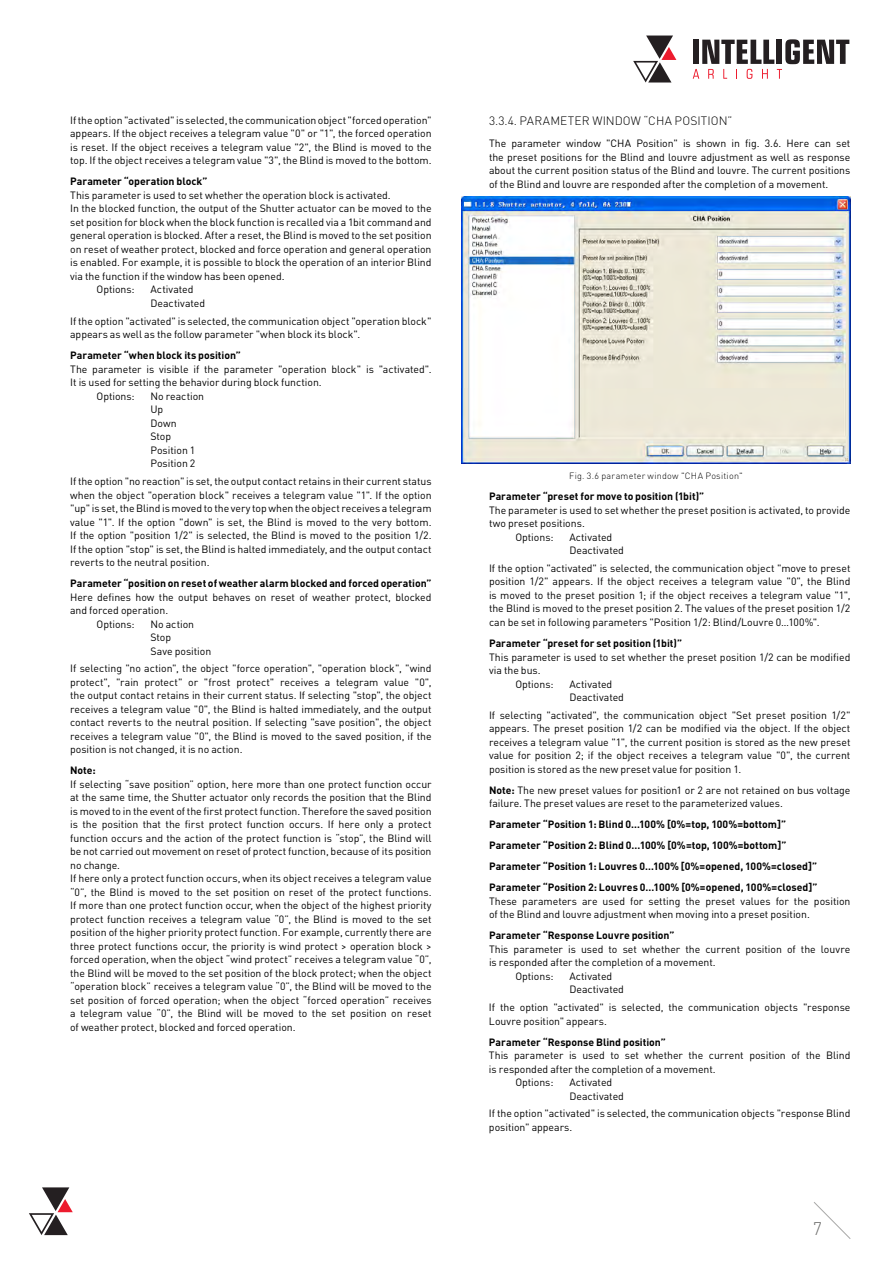
<style>
.page{position:relative;width:893px;height:1263px;background:#fff}
.page>*{position:absolute;margin:0;border:0;box-sizing:border-box;transform-origin:0 0}
.t1{font:300 18px "DIN Pro";color:#6b6b6a}
.t2{font:300 12px "DIN Pro";letter-spacing:.015em;color:#000}
.t3{font:10.5px/13.5px "DIN Pro";color:#000}
.t4{font:700 10.5px/21px "DIN Pro";color:#000}
.t5{font:300 9px "DIN Pro";letter-spacing:.03em;color:#000}
.s1{font-weight:700}
</style>
<div class="page">
<svg style="left:814px;top:1202px;width:37px;height:37px"></svg>
<svg style="left:693px;top:39px;width:156px;height:40px"></svg>
<svg style="left:633px;top:36px;width:43px;height:47px"></svg>
<svg style="left:29px;top:1187px;width:44px;height:48px"></svg>
<img style="left:461px;top:196px;width:389px;height:267px">
<p class="t3" style="left:70px;top:113px;width:363px;text-align:justify">If the option "activated" is selected, the communication object "forced operation" appears. If the object receives a telegram value "0" or "1", the forced operation is reset. If the object receives a telegram value "2", the Blind is moved to the top. If the object receives a telegram value "3", the Blind is moved to the bottom.</p>
<p class="t4" style="left:70px;top:171px;width:139px">Parameter “operation block”</p>
<p class="t3" style="left:70px;top:188px;width:322px">This parameter is used to set whether the operation block is activated.</p>
<p class="t3" style="left:70px;top:201px;width:363px">In the blocked function, the output of the Shutter actuator can be moved to the</p>
<p class="t3" style="left:70px;top:215px;width:363px">set position for block when the block function is recalled via a 1bit command and</p>
<p class="t3" style="left:70px;top:228px;width:363px">general operation is blocked. After a reset, the Blind is moved to the set position</p>
<p class="t3" style="left:70px;top:242px;width:363px">on reset of weather protect, blocked and force operation and general operation</p>
<p class="t3" style="left:70px;top:255px;width:363px">is enabled. For example, it is possible to block the operation of an interior Blind</p>
<p class="t3" style="left:70px;top:269px;width:216px">via the function if the window has been opened.</p>
<p class="t3" style="left:97px;top:282px;width:40px">Options:</p>
<p class="t3" style="left:151px;top:282px;width:56px">Activated<br>Deactivated</p>
<p class="t3" style="left:70px;top:314px;width:363px">If the option "activated" is selected, the communication object "operation block" appears as well as the follow parameter "when block its block".</p>
<p class="t4" style="left:70px;top:344px;width:172px">Parameter “when block its position”</p>
<p class="t3" style="left:70px;top:362px;width:363px">The parameter is visible if the parameter "operation block" is "activated".</p>
<p class="t3" style="left:70px;top:375px;width:253px">It is used for setting the behavior during block function.</p>
<p class="t3" style="left:97px;top:389px;width:40px">Options:</p>
<p class="t3" style="left:151px;top:389px;width:55px">No reaction<br>Up<br>Down<br>Stop<br>Position 1<br>Position 2</p>
<p class="t3" style="left:70px;top:474px;width:363px;text-align:justify">If the option "no reaction" is set, the output contact retains in their current status when the object "operation block" receives a telegram value "1". If the option "up" is set, the Blind is moved to the very top when the object receives a telegram value "1". If the option "down" is set, the Blind is moved to the very bottom.<br>If the option "position 1/2" is selected, the Blind is moved to the position 1/2.<br>If the option "stop" is set, the Blind is halted immediately, and the output contact reverts to the neutral position.</p>
<p class="t4" style="left:70px;top:572px;width:363px">Parameter “position on reset of weather alarm blocked and forced operation”</p>
<p class="t3" style="left:70px;top:590px;width:363px">Here defines how the output behaves on reset of weather protect, blocked</p>
<p class="t3" style="left:70px;top:603px;width:100px">and forced operation.</p>
<p class="t3" style="left:97px;top:617px;width:40px">Options:</p>
<p class="t3" style="left:151px;top:617px;width:62px">No action<br>Stop<br>Save position</p>
<p class="t3" style="left:70px;top:661px;width:363px;text-align:justify">If selecting "no action", the object "force operation", "operation block", "wind protect", "rain protect" or "frost protect" receives a telegram value "0", the output contact retains in their current status. If selecting "stop", the object receives a telegram value "0", the Blind is halted immediately, and the output contact reverts to the neutral position. If selecting "save position", the object receives a telegram value "0", the Blind is moved to the saved position, if the position is not changed, it is no action.</p>
<p class="t4" style="left:70px;top:760px;width:27px">Note:</p>
<p class="t3" style="left:70px;top:777px;width:363px">If selecting “save position” option, here more than one protect function occur at the same time, the Shutter actuator only records the position that the Blind is moved to in the event of the first protect function. Therefore the saved position is the position that the first protect function occurs. If here only a protect function occurs and the action of the protect function is “stop”, the Blind will be not carried out movement on reset of protect function, because of its position no change.<br>If here only a protect function occurs, when its object receives a telegram value “0”, the Blind is moved to the set position on reset of the protect functions.<br>If more than one protect function occur, when the object of the highest priority protect function receives a telegram value “0”, the Blind is moved to the set position of the higher priority protect function. For example, currently there are three protect functions occur, the priority is wind protect &gt; operation block &gt; forced operation, when the object “wind protect” receives a telegram value “0”, the Blind will be moved to the set position of the block protect; when the object “operation block” receives a telegram value “0”, the Blind will be moved to the set position of forced operation; when the object “forced operation” receives a telegram value “0”, the Blind will be moved to the set position on reset of weather protect, blocked and forced operation.</p>
<p class="t2" style="left:489px;top:113px;width:245px">3.3.4. PARAMETER WINDOW “CHA POSITION”</p>
<p class="t3" style="left:489px;top:136px;width:363px;text-align:justify">The parameter window "CHA Position" is shown in fig. 3.6. Here can set the preset positions for the Blind and louvre adjustment as well as response about the current position status of the Blind and louvre. The current positions of the Blind and louvre are responded after the completion of a movement.</p>
<p class="t5" style="left:569px;top:470px;width:175px">Fig. 3.6 parameter window "CHA Position"</p>
<p class="t4" style="left:489px;top:485px;width:217px">Parameter “preset for move to position (1bit)”</p>
<p class="t3" style="left:489px;top:503px;width:363px">The parameter is used to set whether the preset position is activated, to provide</p>
<p class="t3" style="left:489px;top:516px;width:97px">two preset positions.</p>
<p class="t3" style="left:515px;top:530px;width:40px">Options:</p>
<p class="t3" style="left:569px;top:530px;width:56px">Activated<br>Deactivated</p>
<p class="t3" style="left:489px;top:561px;width:363px;text-align:justify">If the option "activated" is selected, the communication object "move to preset position 1/2" appears. If the object receives a telegram value "0", the Blind is moved to the preset position 1; if the object receives a telegram value "1", the Blind is moved to the preset position 2. The values of the preset position 1/2 can be set in following parameters "Position 1/2: Blind/Louvre 0…100%".</p>
<p class="t4" style="left:489px;top:632px;width:195px">Parameter “preset for set position (1bit)”</p>
<p class="t3" style="left:489px;top:649px;width:363px">This parameter is used to set whether the preset position 1/2 can be modified</p>
<p class="t3" style="left:489px;top:663px;width:53px">via the bus.</p>
<p class="t3" style="left:515px;top:676px;width:40px">Options:</p>
<p class="t3" style="left:569px;top:676px;width:56px">Activated<br>Deactivated</p>
<p class="t3" style="left:489px;top:708px;width:363px;text-align:justify">If selecting "activated", the communication object "Set preset position 1/2" appears. The preset position 1/2 can be modified via the object. If the object receives a telegram value "1", the current position is stored as the new preset value for position 2; if the object receives a telegram value "0", the current position is stored as the new preset value for position 1.</p>
<p class="t3" style="left:489px;top:783px;width:363px"><span class="s1">Note:</span> The new preset values for position1 or 2 are not retained on bus voltage failure. The preset values are reset to the parameterized values.</p>
<p class="t4" style="left:489px;top:813px;width:330px">Parameter “Position 1: Blind 0…100% [0%=top, 100%=bottom]” Parameter “Position 2: Blind 0…100% [0%=top, 100%=bottom]” Parameter “Position 1: Louvres 0…100% [0%=opened, 100%=closed]” Parameter “Position 2: Louvres 0…100% [0%=opened, 100%=closed]”</p>
<p class="t3" style="left:489px;top:894px;width:363px">These parameters are used for setting the preset values for the position of the Blind and louvre adjustment when moving into a preset position.</p>
<p class="t4" style="left:489px;top:924px;width:187px">Parameter “Response Louvre position”</p>
<p class="t3" style="left:489px;top:942px;width:363px">This parameter is used to set whether the current position of the louvre</p>
<p class="t3" style="left:489px;top:955px;width:228px">is responded after the completion of a movement.</p>
<p class="t3" style="left:515px;top:969px;width:40px">Options:</p>
<p class="t3" style="left:569px;top:969px;width:56px">Activated<br>Deactivated</p>
<p class="t3" style="left:489px;top:1000px;width:363px">If the option "activated" is selected, the communication objects "response<br>Louvre position" appears.</p>
<p class="t4" style="left:489px;top:1031px;width:178px">Parameter “Response Blind position”</p>
<p class="t3" style="left:489px;top:1048px;width:363px">This parameter is used to set whether the current position of the Blind</p>
<p class="t3" style="left:489px;top:1062px;width:228px">is responded after the completion of a movement.</p>
<p class="t3" style="left:515px;top:1075px;width:40px">Options:</p>
<p class="t3" style="left:569px;top:1075px;width:56px">Activated<br>Deactivated</p>
<p class="t3" style="left:489px;top:1106px;width:363px">If the option "activated" is selected, the communication objects "response Blind position" appears.</p>
<h1 class="t1" style="left:813px;top:1216px;width:11px">7</h1>
</div>
